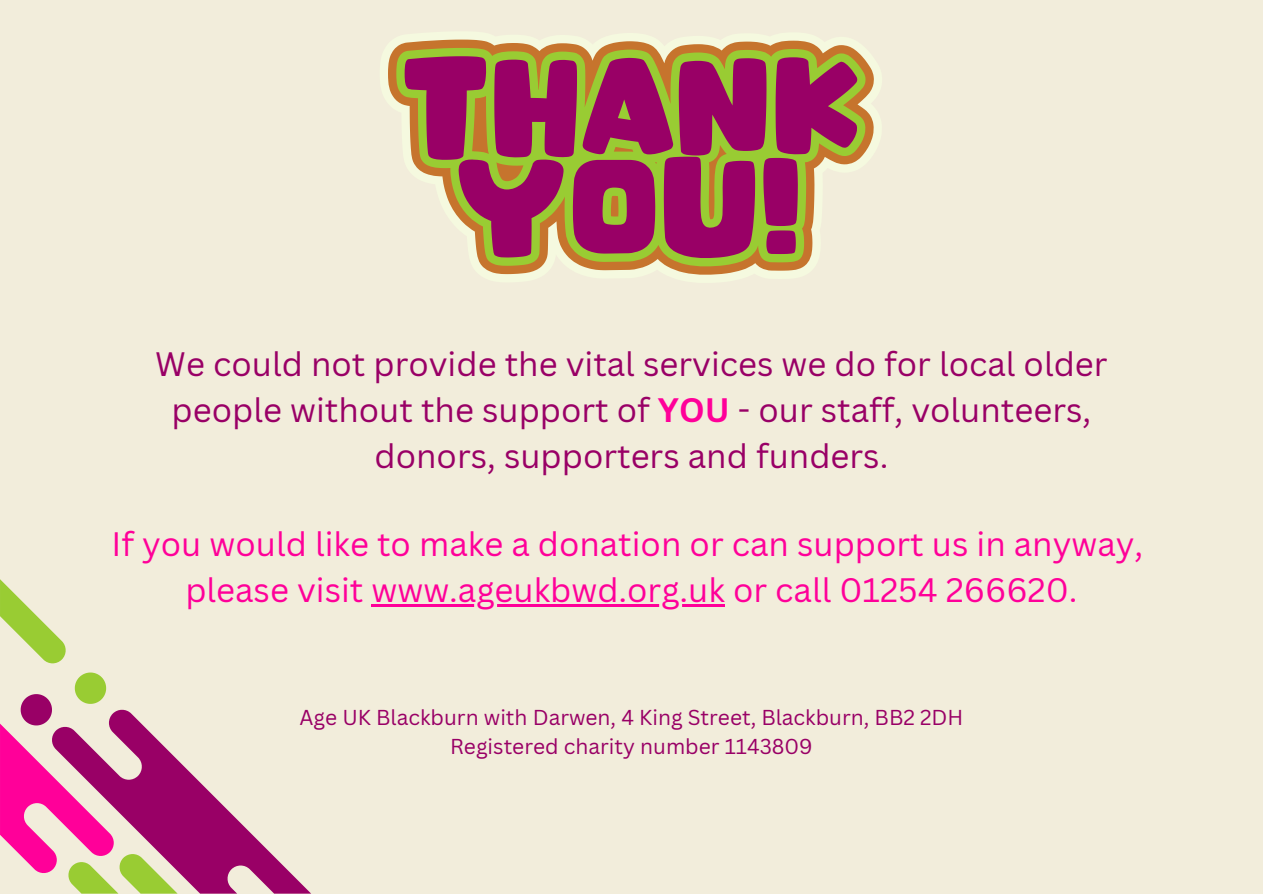
<style>
.page{position:relative;width:1263px;height:894px;background:#fff}
.page>*{position:absolute;margin:0;border:0;box-sizing:border-box;transform-origin:0 0}
.t1{font:33px/46.2px "Canva Sans";color:#906;text-align:center}
.t2{font:33px/46.2px "Canva Sans";color:#f09;text-align:center}
.t3{font:21px "Canva Sans";color:#906}
.s1{font-weight:700;color:#f09}
</style>
<div class="page">
<div style="left:0;top:0;width:1263px;height:893px;background:#f2eddb"></div>
<svg style="left:380px;top:32px;width:502px;height:251px"></svg>
<svg style="left:388px;top:40px;width:486px;height:235px"></svg>
<svg style="left:396px;top:48px;width:470px;height:218px"></svg>
<svg style="left:405px;top:56px;width:452px;height:202px;background:#a55361"></svg>
<hr style="left:372px;top:604px;width:353px;height:2px;background:#f09">
<svg style="left:178px;top:760px;width:133px;height:133px"></svg>
<svg style="left:0;top:579px;width:66px;height:84px"></svg>
<svg style="left:0;top:672px;width:178px;height:221px"></svg>
<p class="t1" style="left:155px;top:339px;width:954px">We could not provide the vital services we do for local older people without the support of <span class="s1">YOU</span> - our staff, volunteers, donors, supporters and funders.</p>
<h1 class="t2" style="left:112px;top:519px;width:1033px">If you would like to make a donation or can support us in anyway, please visit www.ageukbwd.org.uk or call 01254 266620.</h1>
<p class="t3" style="left:300px;top:702px;width:665px">Age UK Blackburn with Darwen, 4 King Street, Blackburn, BB2 2DH</p>
<p class="t3" style="left:450px;top:731px;width:364px">Registered charity number 1143809</p>
</div>
